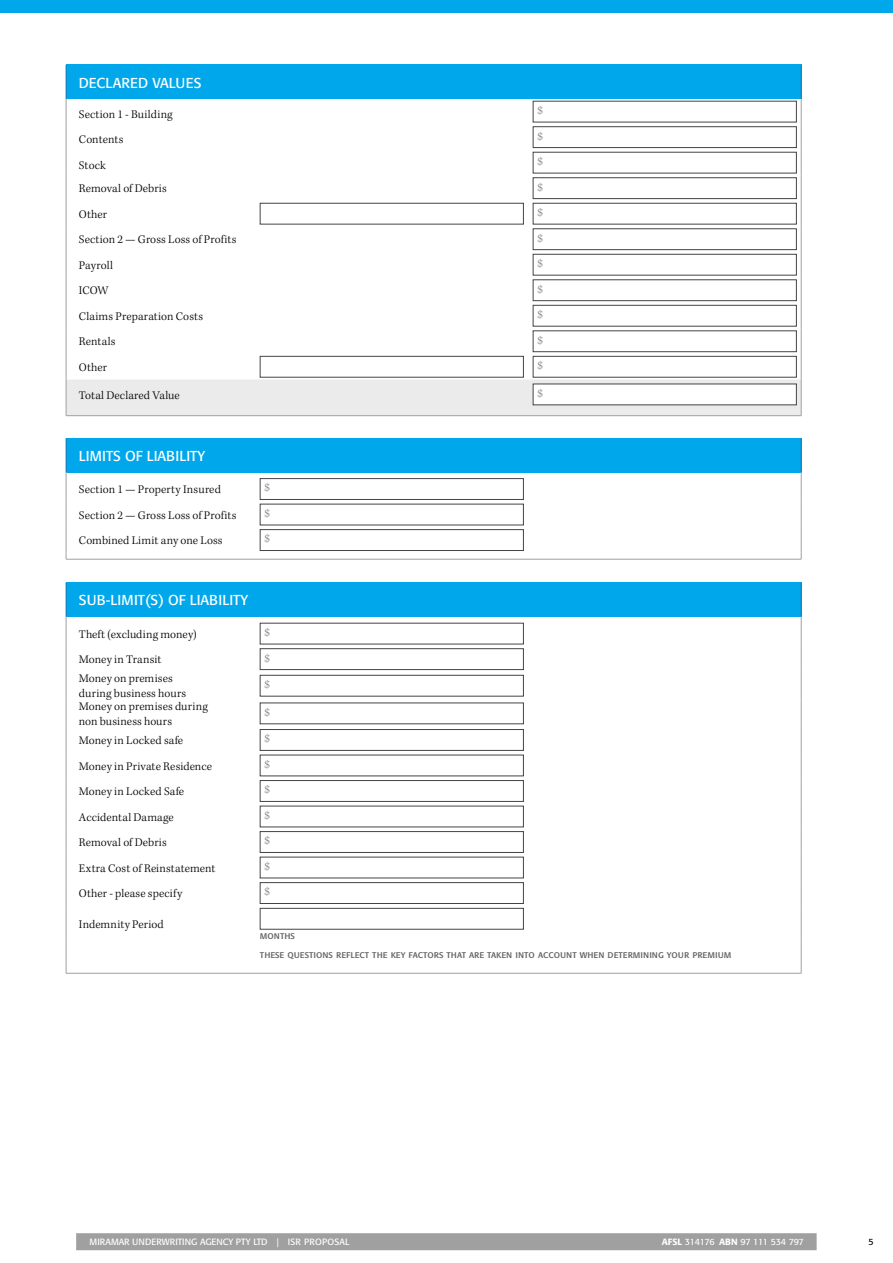
<style>
.page{position:relative;width:893px;height:1263px;background:#fff}
.page>*{position:absolute;margin:0;border:0;box-sizing:border-box;transform-origin:0 0}
.t1{font:14.25px "Formata Regular SC";color:#fff}
.t2{font:300 12px/15px "Kepler Std";letter-spacing:.01em;color:#000}
.t3{font:300 12px "Kepler Std";color:#7c7c7c}
.t4{font:10.5px/19.2px "Formata Regular SC";color:#626262}
.t5{font:9px "Formata";color:#fff}
.t6{font:9px "Formata";letter-spacing:-.04em;color:#fff}
.t7{font:9px "Formata";color:#000}
.s1{font-weight:500}
</style>
<div class="page">
<div style="left:0;top:0;width:893px;height:13px;background:#00a8eb"></div>
<div style="left:76px;top:1233px;width:741px;height:17px;background:#a0a0a0"></div>
<div style="left:66px;top:583px;width:735px;height:34px;background:#00a8eb"></div>
<hr style="left:66px;top:906px;width:1px;height:35px;background:#a0a0a0">
<hr style="left:801px;top:906px;width:1px;height:35px;background:#a0a0a0">
<hr style="left:66px;top:583px;width:1px;height:34px;background:#1f79b8">
<hr style="left:801px;top:583px;width:1px;height:34px;background:#1f79b8">
<svg style="left:66px;top:617px;width:1px;height:289px"></svg>
<svg style="left:801px;top:617px;width:1px;height:289px"></svg>
<svg style="left:66px;top:941px;width:1px;height:32px"></svg>
<svg style="left:801px;top:941px;width:1px;height:32px"></svg>
<hr style="left:66px;top:973px;width:188px;height:1px;background:#a0a0a0">
<hr style="left:254px;top:973px;width:136px;height:1px;background:#a0a0a0">
<hr style="left:390px;top:973px;width:137px;height:1px;background:#a0a0a0">
<hr style="left:527px;top:973px;width:137px;height:1px;background:#a0a0a0">
<hr style="left:664px;top:973px;width:137px;height:1px;background:#a0a0a0">
<div style="left:260px;top:623px;width:264px;height:21px;border:1px solid #444"></div>
<div style="left:260px;top:648px;width:264px;height:22px;border:1px solid #444"></div>
<div style="left:260px;top:675px;width:264px;height:21px;border:1px solid #444"></div>
<div style="left:260px;top:729px;width:264px;height:22px;border:1px solid #444"></div>
<div style="left:260px;top:780px;width:264px;height:22px;border:1px solid #444"></div>
<div style="left:260px;top:831px;width:264px;height:22px;border:1px solid #444"></div>
<div style="left:260px;top:882px;width:264px;height:22px;border:1px solid #444"></div>
<div style="left:260px;top:908px;width:264px;height:21px;background:#fff;border:1px solid #444"></div>
<div style="left:66px;top:438px;width:735px;height:34px;background:#00a8eb"></div>
<hr style="left:66px;top:438px;width:1px;height:34px;background:#1f79b8">
<hr style="left:801px;top:438px;width:1px;height:34px;background:#1f79b8">
<hr style="left:66px;top:472px;width:1px;height:30px;background:#a0a0a0">
<hr style="left:801px;top:472px;width:1px;height:30px;background:#a0a0a0">
<svg style="left:66px;top:502px;width:1px;height:57px"></svg>
<svg style="left:801px;top:502px;width:1px;height:57px"></svg>
<hr style="left:66px;top:559px;width:188px;height:1px;background:#a0a0a0">
<hr style="left:254px;top:559px;width:136px;height:1px;background:#a0a0a0">
<hr style="left:390px;top:559px;width:137px;height:1px;background:#a0a0a0">
<hr style="left:527px;top:559px;width:137px;height:1px;background:#a0a0a0">
<hr style="left:664px;top:559px;width:137px;height:1px;background:#a0a0a0">
<div style="left:260px;top:478px;width:264px;height:22px;border:1px solid #444"></div>
<div style="left:260px;top:529px;width:264px;height:22px;border:1px solid #444"></div>
<div style="left:66px;top:65px;width:735px;height:34px;background:#00a8eb"></div>
<hr style="left:66px;top:65px;width:1px;height:34px;background:#1f79b8">
<hr style="left:801px;top:65px;width:1px;height:34px;background:#1f79b8">
<svg style="left:66px;top:99px;width:736px;height:317px"></svg>
<div style="left:533px;top:101px;width:263px;height:21px;background:#fff"></div>
<div style="left:533px;top:101px;width:264px;height:21px;border:1px solid #444"></div>
<div style="left:533px;top:127px;width:263px;height:21px;background:#fff"></div>
<div style="left:533px;top:126px;width:264px;height:22px;border:1px solid #444"></div>
<div style="left:533px;top:152px;width:263px;height:21px;background:#fff"></div>
<div style="left:533px;top:152px;width:264px;height:21px;border:1px solid #444"></div>
<div style="left:533px;top:178px;width:263px;height:21px;background:#fff"></div>
<div style="left:533px;top:178px;width:264px;height:21px;border:1px solid #444"></div>
<div style="left:260px;top:203px;width:264px;height:21px;background:#fff;border:1px solid #444"></div>
<div style="left:533px;top:203px;width:263px;height:21px;background:#fff"></div>
<div style="left:533px;top:203px;width:264px;height:21px;border:1px solid #444"></div>
<div style="left:533px;top:229px;width:263px;height:21px;background:#fff"></div>
<div style="left:533px;top:229px;width:264px;height:21px;border:1px solid #444"></div>
<div style="left:533px;top:254px;width:263px;height:21px;background:#fff"></div>
<div style="left:533px;top:254px;width:264px;height:21px;border:1px solid #444"></div>
<div style="left:533px;top:280px;width:263px;height:21px;background:#fff"></div>
<div style="left:533px;top:280px;width:264px;height:21px;border:1px solid #444"></div>
<div style="left:533px;top:305px;width:263px;height:21px;background:#fff"></div>
<div style="left:533px;top:305px;width:264px;height:21px;border:1px solid #444"></div>
<div style="left:533px;top:331px;width:263px;height:21px;background:#fff"></div>
<div style="left:533px;top:331px;width:264px;height:21px;border:1px solid #444"></div>
<div style="left:260px;top:356px;width:264px;height:21px;background:#fff;border:1px solid #444"></div>
<div style="left:533px;top:356px;width:263px;height:21px;background:#fff"></div>
<div style="left:533px;top:356px;width:264px;height:21px;border:1px solid #444"></div>
<div style="left:533px;top:384px;width:263px;height:21px;background:#fff"></div>
<p class="t1" style="left:79px;top:74px;width:124px">DECLARED VALUES</p>
<p class="t2" style="left:79px;top:107px;width:95px">Section 1 - Building</p>
<p class="t3" style="left:538px;top:104px;width:7px">$</p>
<p class="t2" style="left:79px;top:133px;width:46px">Contents</p>
<p class="t3" style="left:538px;top:129px;width:7px">$</p>
<p class="t2" style="left:79px;top:158px;width:29px">Stock</p>
<p class="t3" style="left:538px;top:155px;width:7px">$</p>
<p class="t2" style="left:79px;top:182px;width:89px">Removal of Debris</p>
<p class="t3" style="left:538px;top:180px;width:7px">$</p>
<p class="t2" style="left:79px;top:207px;width:30px">Other</p>
<p class="t3" style="left:538px;top:206px;width:7px">$</p>
<p class="t2" style="left:79px;top:233px;width:159px">Section 2 — Gross Loss of Profits</p>
<p class="t3" style="left:538px;top:231px;width:7px">$</p>
<p class="t2" style="left:79px;top:258px;width:36px">Payroll</p>
<p class="t3" style="left:538px;top:257px;width:7px">$</p>
<p class="t2" style="left:79px;top:284px;width:31px">ICOW</p>
<p class="t3" style="left:538px;top:282px;width:7px">$</p>
<p class="t2" style="left:79px;top:309px;width:126px">Claims Preparation Costs</p>
<p class="t3" style="left:538px;top:308px;width:7px">$</p>
<p class="t2" style="left:79px;top:335px;width:38px">Rentals</p>
<p class="t3" style="left:538px;top:333px;width:7px">$</p>
<p class="t2" style="left:79px;top:360px;width:30px">Other</p>
<p class="t3" style="left:538px;top:359px;width:7px">$</p>
<p class="t2" style="left:79px;top:388px;width:102px">Total Declared Value</p>
<p class="t3" style="left:538px;top:386px;width:7px">$</p>
<p class="t1" style="left:79px;top:447px;width:128px">LIMITS OF LIABILITY</p>
<p class="t2" style="left:79px;top:482px;width:144px">Section 1 — Property Insured</p>
<p class="t3" style="left:265px;top:481px;width:7px">$</p>
<p class="t2" style="left:79px;top:508px;width:159px">Section 2 — Gross Loss of Profits</p>
<p class="t3" style="left:265px;top:506px;width:7px">$</p>
<p class="t2" style="left:79px;top:533px;width:145px">Combined Limit any one Loss</p>
<p class="t3" style="left:265px;top:532px;width:7px">$</p>
<p class="t1" style="left:79px;top:592px;width:171px">SUB-LIMIT(S) OF LIABILITY</p>
<p class="t2" style="left:79px;top:627px;width:119px">Theft (excluding money)</p>
<p class="t3" style="left:265px;top:625px;width:7px">$</p>
<p class="t2" style="left:79px;top:653px;width:84px">Money in Transit</p>
<p class="t3" style="left:265px;top:651px;width:7px">$</p>
<p class="t2" style="left:79px;top:672px;width:109px">Money on premises during business hours</p>
<p class="t3" style="left:265px;top:678px;width:7px">$</p>
<p class="t2" style="left:79px;top:699px;width:131px">Money on premises during non business hours</p>
<p class="t3" style="left:265px;top:705px;width:7px">$</p>
<p class="t2" style="left:79px;top:733px;width:106px">Money in Locked safe</p>
<p class="t3" style="left:265px;top:732px;width:7px">$</p>
<p class="t2" style="left:79px;top:759px;width:135px">Money in Private Residence</p>
<p class="t3" style="left:265px;top:757px;width:7px">$</p>
<p class="t2" style="left:79px;top:784px;width:107px">Money in Locked Safe</p>
<p class="t3" style="left:265px;top:783px;width:7px">$</p>
<p class="t2" style="left:79px;top:810px;width:97px">Accidental Damage</p>
<p class="t3" style="left:265px;top:808px;width:7px">$</p>
<p class="t2" style="left:79px;top:835px;width:89px">Removal of Debris</p>
<p class="t3" style="left:265px;top:834px;width:7px">$</p>
<p class="t2" style="left:79px;top:861px;width:138px">Extra Cost of Reinstatement</p>
<p class="t3" style="left:265px;top:859px;width:7px">$</p>
<p class="t2" style="left:79px;top:886px;width:105px">Other - please specify</p>
<p class="t3" style="left:265px;top:885px;width:7px">$</p>
<p class="t2" style="left:79px;top:917px;width:86px">Indemnity Period</p>
<p class="t4" style="left:260px;top:926px;width:473px">months<br>these questions reflect the key factors that are taken into account when determining your premium</p>
<p class="t5" style="left:89px;top:1237px;width:262px">MIRAMAR UNDERWRITING AGENCY PTY LTD | I SR PROPOSAL</p>
<p class="t6" style="left:662px;top:1237px;width:143px"><span class="s1">AFSL</span> 314176 <span class="s1">ABN</span> 97 111 534 797</p>
<p class="t7" style="left:868px;top:1237px;width:7px">5</p>
</div>
